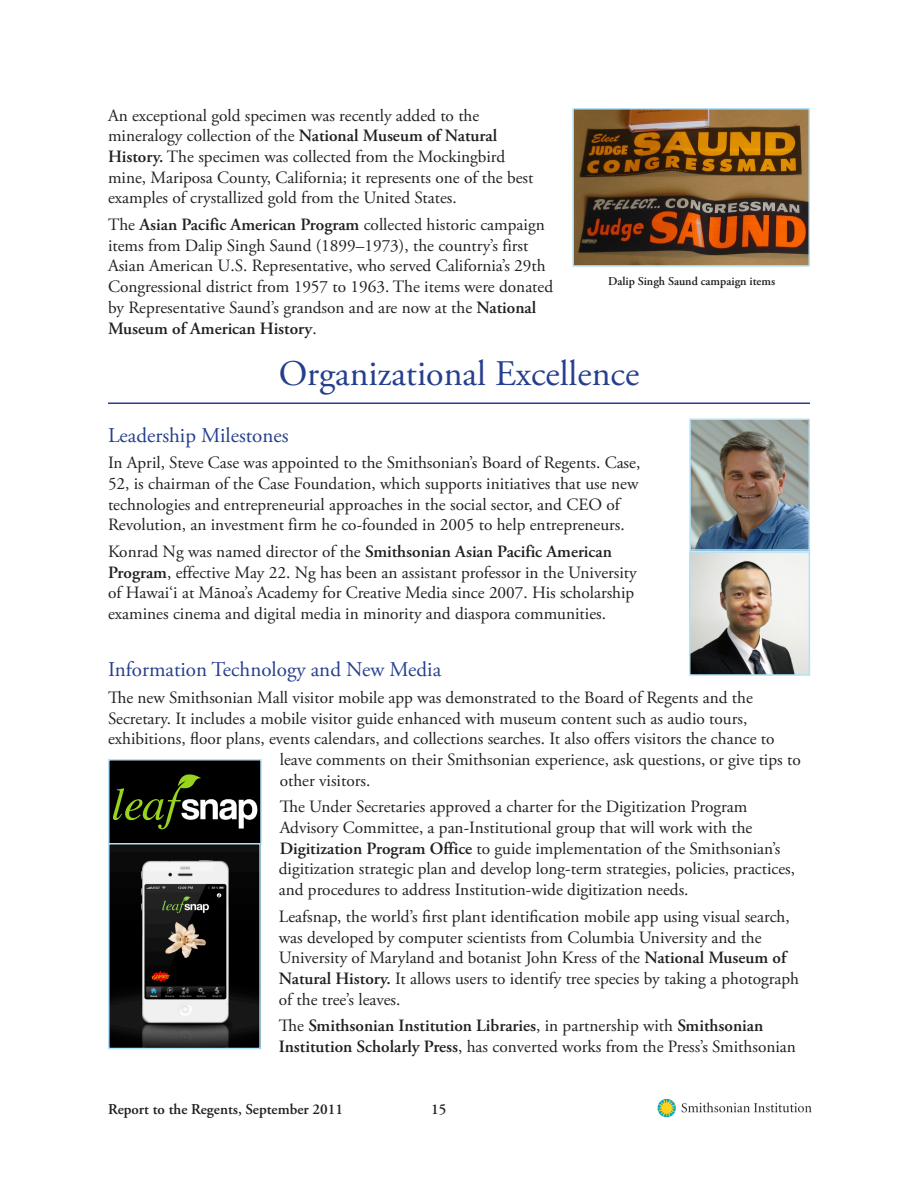
<style>
.page{position:relative;width:918px;height:1188px;background:#fff}
.page>*{position:absolute;margin:0;border:0;box-sizing:border-box;transform-origin:0 0}
.Head_1{font:36px "Adobe Garamond Pro";color:#253f8e}
.Head_2{font:21px "Adobe Garamond Pro";color:#253f8e}
.Body_Text{font:17.25px/20.7px "Adobe Garamond Pro";color:#231f20}
.Body_Text-2{font:600 17.25px/20.7px "Adobe Garamond Pro";color:#231f20}
.t1{font:600 15px "Adobe Garamond Pro";color:#231f20}
.title_sub{font:600 12px "Adobe Garamond Pro";color:#231f20}
.s1{font-weight:600}
.s2{font-weight:400}
</style>
<div class="page">
<hr style="left:108px;top:403px;width:702px;height:1px;background:#253f8e">
<img style="left:692px;top:421px;width:115px;height:127px">
<div style="left:689px;top:418px;width:121px;height:133px;border:2px solid #b1e2f9"></div>
<img style="left:692px;top:554px;width:115px;height:119px">
<div style="left:689px;top:551px;width:121px;height:125px;border:2px solid #b1e2f9"></div>
<img style="left:111px;top:762px;width:148px;height:284px">
<div style="left:108px;top:759px;width:154px;height:85px;border:2px solid #b1e2f9"></div>
<div style="left:108px;top:843px;width:153px;height:206px;border:2px solid #b1e2f9"></div>
<img style="left:575px;top:111px;width:232px;height:153px">
<div style="left:572px;top:108px;width:238px;height:159px;border:2px solid #b1e2f9"></div>
<img style="left:657px;top:1098px;width:155px;height:20px">
<p class="Body_Text" style="left:108px;top:105px;width:427px">An exceptional gold specimen was recently added to the mineralogy collection of the <span class="s1">National Museum of Natural History.</span> The specimen was collected from the Mockingbird mine, Mariposa County, California; it represents one of the best examples of crystallized gold from the United States.</p>
<p class="Body_Text" style="left:108px;top:215px;width:447px">The <span class="s1">Asian Pacific American Program</span> collected historic campaign items from Dalip Singh Saund (1899–1973), the country’s first Asian American U.S. Representative, who served California’s 29th Congressional district from 1957 to 1963. The items were donated by Representative Saund’s grandson and are now at the <span class="s1">National Museum of American History</span>.</p>
<p class="Head_1" style="left:279px;top:351px;width:362px">Organizational Excellence</p>
<p class="Head_2" style="left:108px;top:422px;width:182px">Leadership Milestones</p>
<p class="Body_Text" style="left:108px;top:453px;width:534px">In April, Steve Case was appointed to the Smithsonian’s Board of Regents. Case, 52, is chairman of the Case Foundation, which supports initiatives that use new technologies and entrepreneurial approaches in the social sector, and CEO of Revolution, an investment firm he co-founded in 2005 to help entrepreneurs.</p>
<p class="Body_Text" style="left:108px;top:542px;width:530px">Konrad Ng was named director of the <span class="s1">Smithsonian Asian Pacific American Program</span>, effective May 22. Ng has been an assistant professor in the University of Hawai‘i at Mānoa’s Academy for Creative Media since 2007. His scholarship examines cinema and digital media in minority and diaspora communities.</p>
<p class="Head_2" style="left:108px;top:657px;width:335px">Information Technology and New Media</p>
<p class="Body_Text" style="left:108px;top:688px;width:646px">The new Smithsonian Mall visitor mobile app was demonstrated to the Board of Regents and the</p>
<p class="Body_Text" style="left:108px;top:708px;width:641px">Secretary. It includes a mobile visitor guide enhanced with museum content such as audio tours,</p>
<p class="Body_Text" style="left:108px;top:729px;width:668px">exhibitions, floor plans, events calendars, and collections searches. It also offers visitors the chance to</p>
<p class="Body_Text" style="left:280px;top:750px;width:522px">leave comments on their Smithsonian experience, ask questions, or give tips to</p>
<p class="Body_Text" style="left:280px;top:770px;width:92px">other visitors.</p>
<p class="Body_Text" style="left:279px;top:797px;width:518px">The Under Secretaries approved a charter for the Digitization Program Advisory Committee, a pan-Institutional group that will work with the <span class="s1">Digitization Program Office</span> to guide implementation of the Smithsonian’s digitization strategic plan and develop long-term strategies, policies, practices, and procedures to address Institution-wide digitization needs.</p>
<p class="Body_Text" style="left:279px;top:907px;width:522px">Leafsnap, the world’s first plant identification mobile app using visual search, was developed by computer scientists from Columbia University and the University of Maryland and botanist John Kress of the <span class="s1">National Museum of Natural History.</span> It allows users to identify tree species by taking a photograph of the tree’s leaves.</p>
<p class="Body_Text-2" style="left:279px;top:1016px;width:519px"><span class="s2">The</span> Smithsonian Institution Libraries<span class="s2">, in partnership with</span> Smithsonian<br>Institution Scholarly Press<span class="s2">, has converted works from the Press’s Smithsonian</span></p>
<p class="title_sub" style="left:608px;top:275px;width:169px">Dalip Singh Saund campaign items</p>
<p class="t1" style="left:108px;top:1100px;width:236px">Report to the Regents, September 2011</p>
<p class="t1" style="left:431px;top:1100px;width:15px">15</p>
</div>
